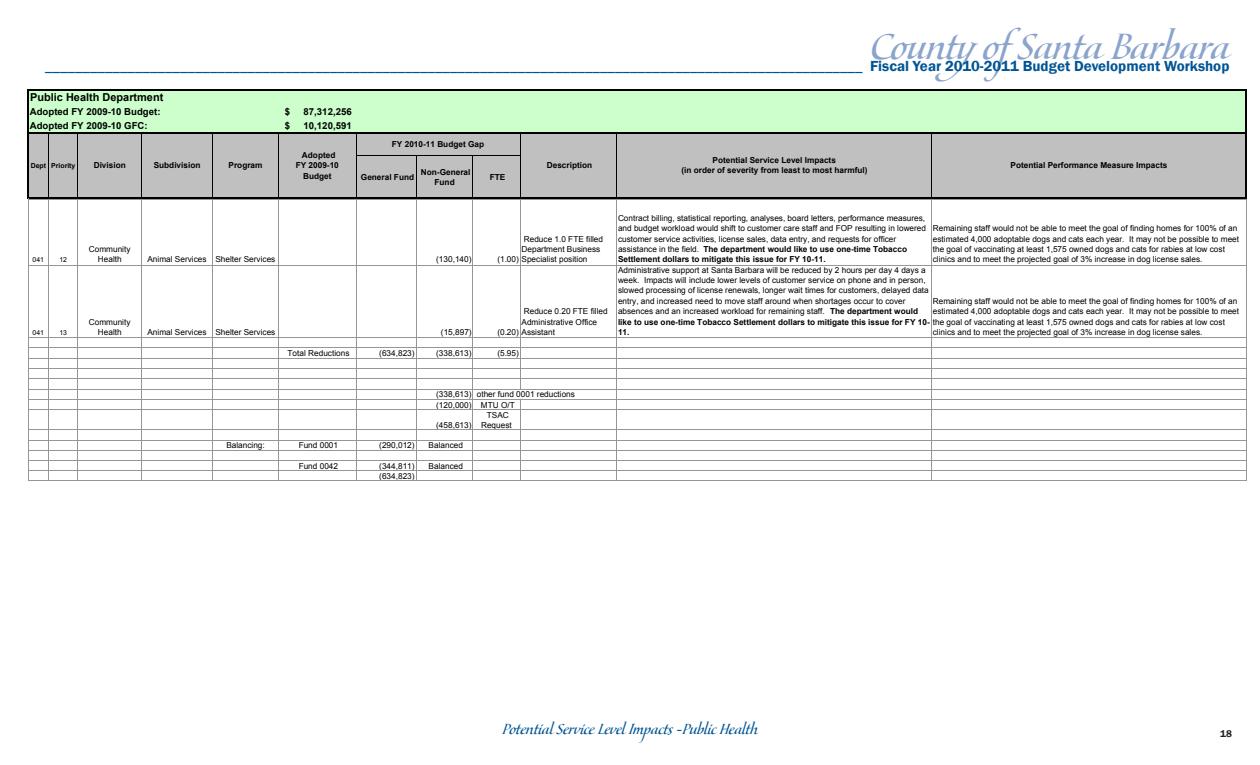
<style>
.page{position:relative;width:1260px;height:765px;background:#fff}
.page>*{position:absolute;margin:0;border:0;box-sizing:border-box;transform-origin:0 0}
.t1{font:700 43.75px "Maestro L";color:#8ba4cc}
.t2{font:700 17.5px "Maestro L";color:#005595}
.t3{font:15px "Franklin Gothic";color:#005595}
.t4{font:700 11px "Arial";color:#000}
.t5{font:600 10px "Franklin Gothic";color:#231f20}
.t6{font:700 9.62px "Arial";color:#000}
.t7{font:8.25px/10.4px "Arial";color:#000}
.t8{font:700 8.25px/10.5px "Arial";color:#000;text-align:center}
.t9{font:700 6.88px "Arial";color:#000}
.t10{font:6.88px "Arial";color:#000}
.s1{font-weight:600}
.s2{font-weight:700}
</style>
<div class="page">
<div style="left:28px;top:90px;width:1218px;height:43px;background:#cfc"></div>
<div style="left:28px;top:133px;width:1218px;height:66px;background:#c0c0c0"></div>
<hr style="left:28px;top:90px;width:1px;height:109px;background:#000">
<hr style="left:48px;top:134px;width:1px;height:64px;background:#000">
<hr style="left:78px;top:134px;width:1px;height:64px;background:#000">
<hr style="left:141px;top:134px;width:1px;height:64px;background:#000">
<hr style="left:212px;top:134px;width:1px;height:64px;background:#000">
<hr style="left:278px;top:134px;width:1px;height:64px;background:#000">
<hr style="left:356px;top:134px;width:1px;height:64px;background:#000">
<hr style="left:416px;top:156px;width:1px;height:42px;background:#000">
<hr style="left:472px;top:156px;width:1px;height:42px;background:#000">
<hr style="left:520px;top:134px;width:1px;height:64px;background:#000">
<hr style="left:616px;top:134px;width:1px;height:64px;background:#000">
<hr style="left:931px;top:134px;width:1px;height:64px;background:#000">
<hr style="left:1246px;top:91px;width:1px;height:108px;background:#000">
<hr style="left:29px;top:90px;width:1218px;height:1px;background:#000">
<hr style="left:29px;top:132px;width:1218px;height:2px;background:#000">
<hr style="left:357px;top:156px;width:163px;height:1px;background:#000">
<hr style="left:29px;top:198px;width:1218px;height:1px;background:#000">
<hr style="left:520px;top:199px;width:1px;height:190px;background:#969696">
<hr style="left:28px;top:199px;width:1px;height:282px;background:#969696">
<hr style="left:48px;top:199px;width:1px;height:282px;background:#969696">
<hr style="left:78px;top:199px;width:1px;height:282px;background:#969696">
<hr style="left:141px;top:199px;width:1px;height:282px;background:#969696">
<hr style="left:212px;top:199px;width:1px;height:282px;background:#969696">
<hr style="left:278px;top:199px;width:1px;height:282px;background:#969696">
<hr style="left:356px;top:199px;width:1px;height:282px;background:#969696">
<hr style="left:416px;top:199px;width:1px;height:282px;background:#969696">
<hr style="left:472px;top:199px;width:1px;height:282px;background:#969696">
<hr style="left:520px;top:400px;width:1px;height:81px;background:#969696">
<hr style="left:616px;top:199px;width:1px;height:282px;background:#969696">
<hr style="left:931px;top:199px;width:1px;height:282px;background:#969696">
<hr style="left:1246px;top:199px;width:1px;height:282px;background:#969696">
<hr style="left:28px;top:199px;width:1219px;height:1px;background:#969696">
<hr style="left:28px;top:265px;width:1219px;height:1px;background:#969696">
<hr style="left:28px;top:337px;width:1219px;height:1px;background:#969696">
<hr style="left:28px;top:348px;width:1219px;height:1px;background:#969696">
<hr style="left:28px;top:358px;width:1219px;height:1px;background:#969696">
<hr style="left:28px;top:368px;width:1219px;height:1px;background:#969696">
<hr style="left:28px;top:378px;width:1219px;height:1px;background:#969696">
<hr style="left:28px;top:389px;width:1219px;height:1px;background:#969696">
<hr style="left:28px;top:399px;width:1219px;height:1px;background:#969696">
<hr style="left:28px;top:409px;width:1219px;height:1px;background:#969696">
<hr style="left:28px;top:430px;width:1219px;height:1px;background:#969696">
<hr style="left:28px;top:440px;width:1219px;height:1px;background:#969696">
<hr style="left:28px;top:450px;width:1219px;height:1px;background:#969696">
<hr style="left:28px;top:460px;width:1219px;height:1px;background:#969696">
<hr style="left:28px;top:470px;width:1219px;height:1px;background:#969696">
<hr style="left:28px;top:481px;width:1219px;height:1px;background:#969696">
<h1 class="t1" style="left:871px;top:18px;width:360px">CountyofSanta Barbara</h1>
<h3 class="t3" style="left:45px;top:57px;width:1186px">_____________________________________________________________________________________________________________ <span class="s1">Fiscal Year 2010-2011 Budget Development Workshop</span></h3>
<p class="t4" style="left:30px;top:90px;width:135px">Public Health Department</p>
<p class="t6" style="left:30px;top:105px;width:132px">Adopted FY 2009-10 Budget:</p>
<p class="t6" style="left:285px;top:105px;width:7px">$</p>
<p class="t6" style="left:304px;top:105px;width:50px">87,312,256</p>
<p class="t6" style="left:30px;top:120px;width:119px">Adopted FY 2009-10 GFC:</p>
<p class="t6" style="left:285px;top:120px;width:7px">$</p>
<p class="t6" style="left:304px;top:120px;width:50px">10,120,591</p>
<p class="t8" style="left:392px;top:139px;width:94px">FY 2010-11 Budget Gap</p>
<p class="t8" style="left:296px;top:150px;width:45px">Adopted<br>FY 2009-10<br>Budget</p>
<p class="t8" style="left:681px;top:155px;width:188px">Potential Service Level Impacts<br>(in order of severity from least to most harmful)</p>
<p class="t9" style="left:31px;top:161px;width:46px">Dept Priority</p>
<p class="t8" style="left:94px;top:160px;width:34px">Division</p>
<p class="t8" style="left:154px;top:160px;width:48px">Subdivision</p>
<p class="t8" style="left:229px;top:160px;width:35px">Program</p>
<p class="t8" style="left:547px;top:160px;width:47px">Description</p>
<p class="t8" style="left:1011px;top:160px;width:158px">Potential Performance Measure Impacts</p>
<p class="t8" style="left:361px;top:172px;width:55px">General Fund</p>
<p class="t8" style="left:421px;top:167px;width:51px">Non-General<br>Fund</p>
<p class="t8" style="left:490px;top:172px;width:17px">FTE</p>
<p class="t7" style="left:522px;top:234px;width:83px">Reduce 1.0 FTE filled<br>Department Business</p>
<p class="t10" style="left:33px;top:255px;width:13px">041</p>
<p class="t10" style="left:59px;top:255px;width:9px">12</p>
<p class="t7" style="left:89px;top:244px;width:43px;text-align:center">Community<br>Health</p>
<p class="t7" style="left:147px;top:254px;width:129px">Animal Services Shelter Services</p>
<p class="t7" style="left:436px;top:254px;width:37px">(130,140)</p>
<p class="t7" style="left:497px;top:254px;width:92px">(1.00) Specialist position</p>
<p class="t7" style="left:522px;top:306px;width:88px">Reduce 0.20 FTE filled<br>Administrative Office</p>
<p class="t10" style="left:33px;top:328px;width:13px">041</p>
<p class="t10" style="left:59px;top:328px;width:9px">13</p>
<p class="t7" style="left:89px;top:317px;width:43px;text-align:center">Community<br>Health</p>
<p class="t7" style="left:147px;top:327px;width:129px">Animal Services Shelter Services</p>
<p class="t7" style="left:441px;top:327px;width:32px">(15,897)</p>
<p class="t7" style="left:497px;top:327px;width:59px">(0.20) Assistant</p>
<p class="t7" style="left:288px;top:348px;width:63px">Total Reductions</p>
<p class="t7" style="left:379px;top:348px;width:37px">(634,823)</p>
<p class="t7" style="left:436px;top:348px;width:37px">(338,613)</p>
<p class="t7" style="left:497px;top:348px;width:23px">(5.95)</p>
<p class="t7" style="left:436px;top:389px;width:140px">(338,613) other fund 0001 reductions (120,000) MTU O/T</p>
<p class="t7" style="left:436px;top:420px;width:37px">(458,613)</p>
<p class="t7" style="left:481px;top:410px;width:32px;text-align:center">TSAC<br>Request</p>
<p class="t7" style="left:226px;top:440px;width:40px">Balancing:</p>
<p class="t7" style="left:299px;top:440px;width:41px">Fund 0001</p>
<p class="t7" style="left:379px;top:440px;width:37px">(290,012)</p>
<p class="t7" style="left:429px;top:440px;width:36px">Balanced</p>
<p class="t7" style="left:299px;top:461px;width:41px">Fund 0042</p>
<p class="t7" style="left:379px;top:461px;width:37px">(344,811)</p>
<p class="t7" style="left:429px;top:461px;width:36px">Balanced</p>
<p class="t7" style="left:379px;top:471px;width:37px">(634,823)</p>
<p class="t7" style="left:618px;top:213px;width:310px">Contract billing, statistical reporting, analyses, board letters, performance measures, and budget workload would shift to customer care staff and FOP resulting in lowered customer service activities, license sales, data entry, and requests for officer assistance in the field. <span class="s2">The department would like to use one-time Tobacco Settlement dollars to mitigate this issue for FY 10-11.</span></p>
<p class="t7" style="left:933px;top:223px;width:308px">Remaining staff would not be able to meet the goal of finding homes for 100% of an estimated 4,000 adoptable dogs and cats each year. It may not be possible to meet the goal of vaccinating at least 1,575 owned dogs and cats for rabies at low cost clinics and to meet the projected goal of 3% increase in dog license sales.</p>
<p class="t7" style="left:618px;top:265px;width:608px">Administrative support at Santa Barbara will be reduced by 2 hours per day 4 days a<br>week. Impacts will include lower levels of customer service on phone and in person,<br>slowed processing of license renewals, longer wait times for customers, delayed data<br>entry, and increased need to move staff around when shortages occur to cover<br>absences and an increased workload for remaining staff. <span class="s2">The department would<br>like to use one-time Tobacco Settlement dollars to mitigate this issue for FY 10-</span> the goal of vaccinating at least 1,575 owned dogs and cats for rabies at low cost <span class="s2">11.</span></p>
<p class="t7" style="left:933px;top:296px;width:308px">Remaining staff would not be able to meet the goal of finding homes for 100% of an estimated 4,000 adoptable dogs and cats each year. It may not be possible to meet</p>
<p class="t7" style="left:933px;top:327px;width:271px">clinics and to meet the projected goal of 3% increase in dog license sales.</p>
<p class="t2" style="left:502px;top:717px;width:257px">Potential Service Level Impacts -Public Health</p>
<p class="t5" style="left:1220px;top:727px;width:13px">18</p>
</div>
